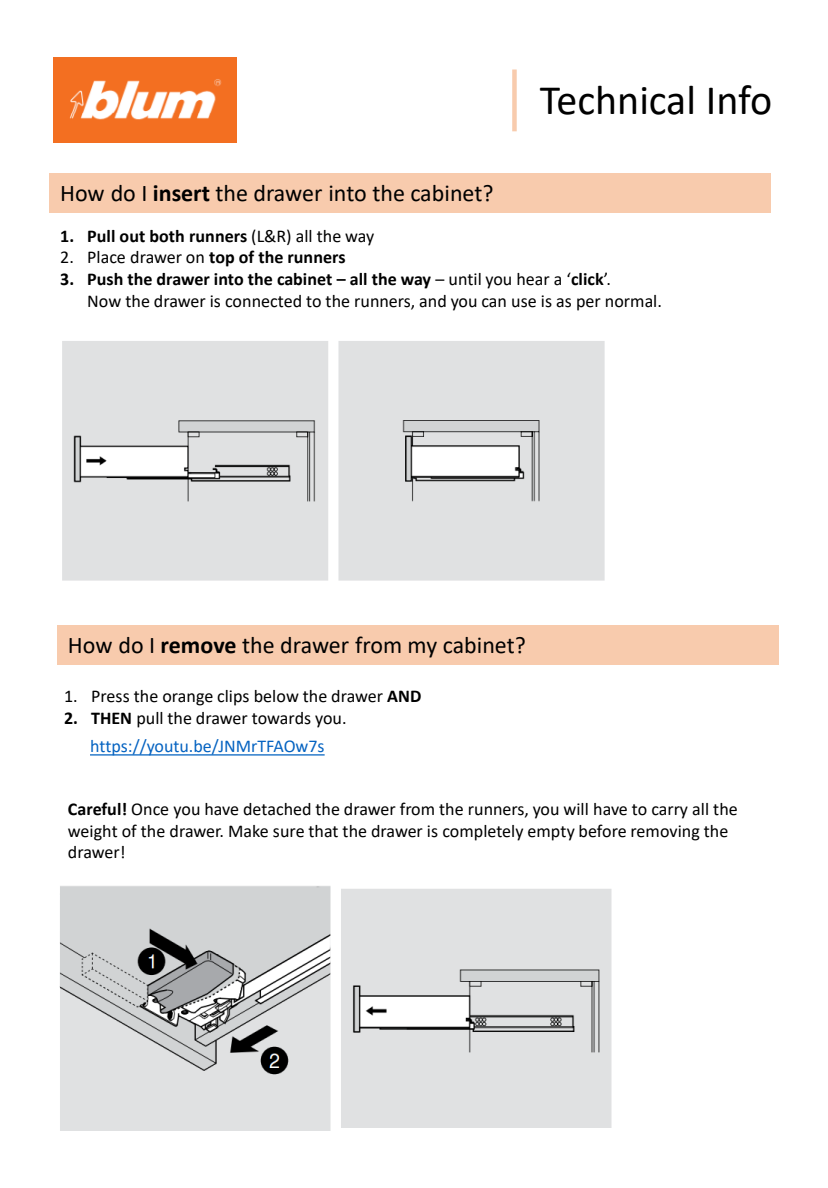
<style>
.page{position:relative;width:828px;height:1188px;background:#fff}
.page>*{position:absolute;margin:0;border:0;box-sizing:border-box;transform-origin:0 0}
.t1{font:42px "Calibri";color:#000}
.t2{font:24px "Calibri";color:#000}
.t3{font:18px/21.6px "Calibri";color:#000}
.t4{font:700 18px "Calibri";color:#000}
.t5{font:18px "Calibri";letter-spacing:-.005em;color:#0563c1}
.s1{font-weight:700}
.s2{font-weight:400}
</style>
<div class="page">
<img style="left:53px;top:58px;width:183px;height:84px">
<svg style="left:512px;top:69px;width:4px;height:62px"></svg>
<div style="left:57px;top:625px;width:721px;height:40px;background:#f8cbad"></div>
<div style="left:49px;top:173px;width:721px;height:40px;background:#f8cbad"></div>
<img style="left:62px;top:341px;width:543px;height:240px">
<img style="left:59px;top:886px;width:553px;height:243px">
<svg style="left:90px;top:754px;width:234px;height:1px"></svg>
<h1 class="t1" style="left:539px;top:71px;width:234px">Technical Info</h1>
<h2 class="t2" style="left:60px;top:176px;width:434px">How do I <span class="s1">insert</span> the drawer into the cabinet?</h2>
<p class="t4" style="left:60px;top:223px;width:315px">1. Pull out both runners <span class="s2">(L&amp;R) all the way</span></p>
<p class="t3" style="left:60px;top:246px;width:286px">2. Place drawer on <span class="s1">top of the runners</span></p>
<p class="t3" style="left:87px;top:268px;width:576px;text-indent:-27px"><span class="s1">3. Push the drawer into the cabinet – all the way</span> – until you hear a ‘<span class="s1">click</span>’.<br>Now the drawer is connected to the runners, and you can use is as per normal.</p>
<h2 class="t2" style="left:68px;top:628px;width:459px">How do I <span class="s1">remove</span> the drawer from my cabinet?</h2>
<p class="t3" style="left:64px;top:684px;width:358px">1. Press the orange clips below the drawer <span class="s1">AND</span></p>
<p class="t3" style="left:64px;top:706px;width:284px"><span class="s1">2. THEN</span> pull the drawer towards you.</p>
<p class="t5" style="left:90px;top:733px;width:236px">https://youtu.be/JNMrTFAOw7s</p>
<p class="t3" style="left:68px;top:797px;width:671px"><span class="s1">Careful!</span> Once you have detached the drawer from the runners, you will have to carry all the weight of the drawer. Make sure that the drawer is completely empty before removing the drawer!</p>
</div>
